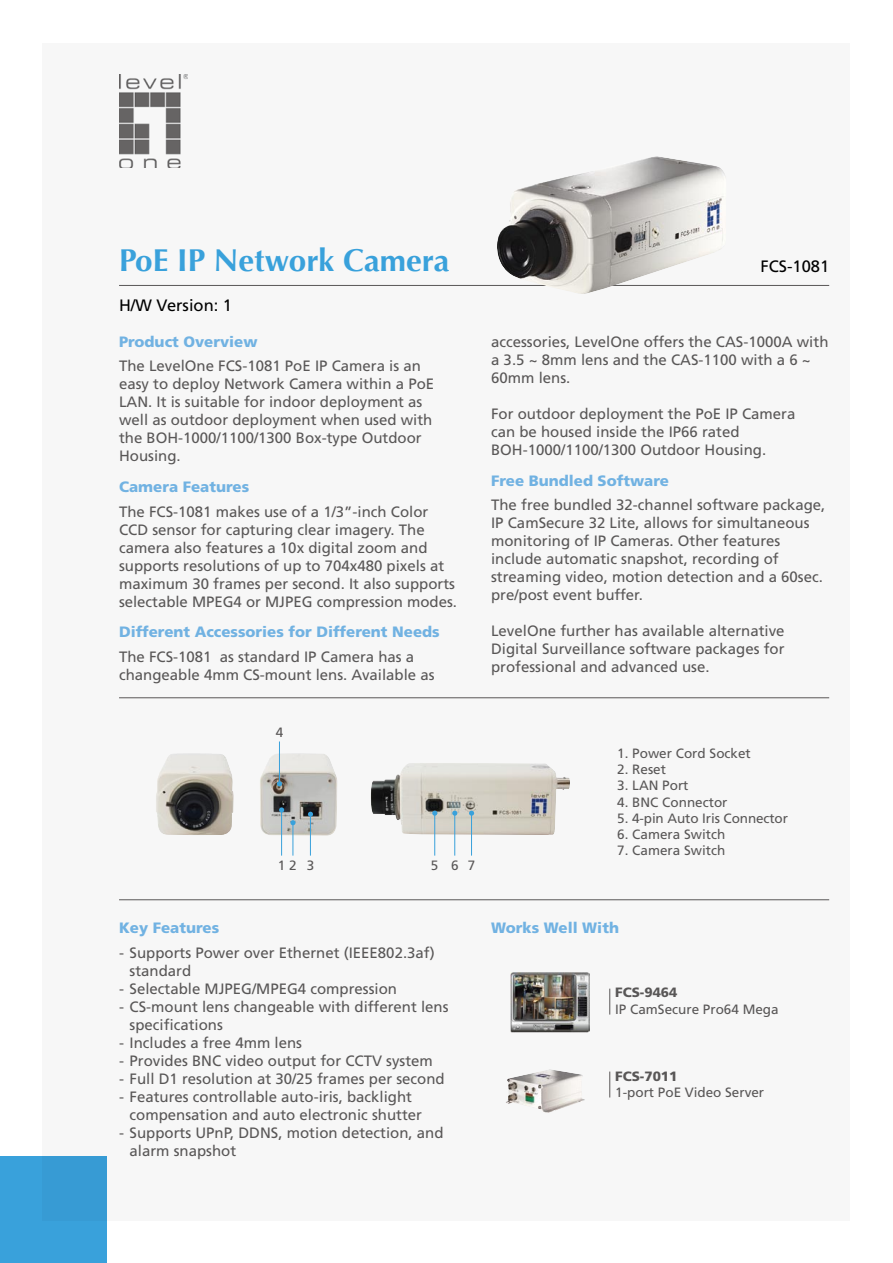
<style>
.page{position:relative;width:893px;height:1263px;background:#fff}
.page>*{position:absolute;margin:0;border:0;box-sizing:border-box;transform-origin:0 0}
.t1{font:700 31.5px "Optima";color:#39a1db}
.t2{font:16.5px "Frutiger CE";color:#000}
.t3{font:15px/18px "Frutiger CE";color:#595757}
.t4{font:900 15px "Frutiger CE";color:#71b2e2}
.t5{font:13.5px "Frutiger CE";color:#595757}
.t6{font:900 13.5px "Frutiger CE";color:#595757}
</style>
<div class="page">
<div style="left:43px;top:43px;width:807px;height:1177px;background:#f7f7f7"></div>
<div style="left:0;top:1157px;width:106px;height:106px;background:#39a1db"></div>
<img style="left:119px;top:74px;width:68px;height:94px">
<hr style="left:119px;top:285px;width:710px;height:1px;background:#595757">
<hr style="left:119px;top:697px;width:710px;height:1px;background:#595757">
<hr style="left:119px;top:899px;width:710px;height:1px;background:#595757">
<svg style="left:609px;top:989px;width:1px;height:25px"></svg>
<svg style="left:609px;top:1071px;width:1px;height:26px"></svg>
<img style="left:497px;top:156px;width:228px;height:138px">
<img style="left:506px;top:1069px;width:79px;height:44px">
<img style="left:510px;top:972px;width:80px;height:60px">
<img style="left:156px;top:753px;width:78px;height:82px">
<img style="left:260px;top:753px;width:77px;height:83px">
<img style="left:371px;top:763px;width:199px;height:72px">
<hr style="left:281px;top:811px;width:1px;height:45px;background:#39a1db">
<svg style="left:279px;top:807px;width:5px;height:5px"></svg>
<hr style="left:293px;top:823px;width:1px;height:33px;background:#39a1db">
<svg style="left:290px;top:820px;width:6px;height:5px"></svg>
<hr style="left:310px;top:815px;width:1px;height:41px;background:#39a1db">
<svg style="left:308px;top:812px;width:5px;height:5px"></svg>
<hr style="left:434px;top:814px;width:1px;height:42px;background:#39a1db">
<svg style="left:432px;top:811px;width:5px;height:5px"></svg>
<hr style="left:454px;top:814px;width:1px;height:42px;background:#39a1db">
<svg style="left:452px;top:811px;width:5px;height:5px"></svg>
<hr style="left:471px;top:814px;width:1px;height:42px;background:#39a1db">
<svg style="left:469px;top:811px;width:5px;height:5px"></svg>
<hr style="left:279px;top:741px;width:1px;height:42px;background:#39a1db">
<svg style="left:277px;top:781px;width:5px;height:5px"></svg>
<h1 class="t1" style="left:119px;top:242px;width:332px">PoE IP Network Camera</h1>
<p class="t2" style="left:119px;top:296px;width:115px">H/W Version: 1</p>
<p class="t4" style="left:119px;top:333px;width:140px">Product Overview</p>
<p class="t3" style="left:119px;top:357px;width:317px">The LevelOne FCS-1081 PoE IP Camera is an easy to deploy Network Camera within a PoE LAN. It is suitable for indoor deployment as well as outdoor deployment when used with the BOH-1000/1100/1300 Box-type Outdoor Housing.</p>
<p class="t4" style="left:119px;top:478px;width:132px">Camera Features</p>
<p class="t3" style="left:119px;top:502px;width:339px">The FCS-1081 makes use of a 1/3”-inch Color CCD sensor for capturing clear imagery. The camera also features a 10x digital zoom and supports resolutions of up to 704x480 pixels at maximum 30 frames per second. It also supports selectable MPEG4 or MJPEG compression modes.</p>
<p class="t4" style="left:119px;top:623px;width:322px">Different Accessories for Different Needs</p>
<p class="t3" style="left:119px;top:647px;width:317px">The FCS-1081 as standard IP Camera has a changeable 4mm CS-mount lens. Available as</p>
<p class="t2" style="left:760px;top:257px;width:70px">FCS-1081</p>
<p class="t3" style="left:491px;top:333px;width:339px">accessories, LevelOne offers the CAS-1000A with a 3.5 ~ 8mm lens and the CAS-1100 with a 6 ~<br>60mm lens.</p>
<p class="t3" style="left:491px;top:405px;width:306px">For outdoor deployment the PoE IP Camera can be housed inside the IP66 rated<br>BOH-1000/1100/1300 Outdoor Housing.</p>
<p class="t4" style="left:491px;top:472px;width:179px">Free Bundled Software</p>
<p class="t3" style="left:491px;top:496px;width:336px">The free bundled 32-channel software package, IP CamSecure 32 Lite, allows for simultaneous monitoring of IP Cameras. Other features include automatic snapshot, recording of streaming video, motion detection and a 60sec. pre/post event buffer.</p>
<p class="t3" style="left:491px;top:622px;width:295px;text-align:justify">LevelOne further has available alternative Digital Surveillance software packages for professional and advanced use.</p>
<p class="t5" style="left:276px;top:724px;width:9px">4</p>
<p class="t5" style="left:278px;top:858px;width:38px">12 3</p>
<p class="t5" style="left:431px;top:858px;width:46px">5 67</p>
<p class="t5" style="left:617px;top:745px;width:135px">1. Power Cord Socket</p>
<p class="t5" style="left:617px;top:762px;width:50px">2. Reset</p>
<p class="t5" style="left:617px;top:778px;width:73px">3. LAN Port</p>
<p class="t5" style="left:617px;top:794px;width:112px">4. BNC Connector</p>
<p class="t5" style="left:617px;top:810px;width:172px">5. 4-pin Auto Iris Connector</p>
<p class="t5" style="left:617px;top:826px;width:110px">6. Camera Switch</p>
<p class="t5" style="left:617px;top:843px;width:110px">7. Camera Switch</p>
<p class="t4" style="left:119px;top:919px;width:102px">Key Features</p>
<p class="t3" style="left:130px;top:943px;width:307px;text-indent:-10px">- Supports Power over Ethernet (IEEE802.3af) standard</p>
<p class="t3" style="left:119px;top:979px;width:280px">- Selectable MJPEG/MPEG4 compression</p>
<p class="t3" style="left:130px;top:997px;width:320px;text-indent:-10px">- CS-mount lens changeable with different lens specifications</p>
<p class="t3" style="left:119px;top:1033px;width:185px">- Includes a free 4mm lens</p>
<p class="t3" style="left:119px;top:1051px;width:315px">- Provides BNC video output for CCTV system</p>
<p class="t3" style="left:119px;top:1069px;width:327px">- Full D1 resolution at 30/25 frames per second</p>
<p class="t3" style="left:130px;top:1087px;width:294px;text-indent:-10px">- Features controllable auto-iris, backlight compensation and auto electronic shutter</p>
<p class="t3" style="left:130px;top:1123px;width:315px;text-indent:-10px">- Supports UPnP, DDNS, motion detection, and alarm snapshot</p>
<p class="t4" style="left:491px;top:919px;width:129px">Works Well With</p>
<p class="t6" style="left:615px;top:984px;width:64px">FCS-9464</p>
<p class="t5" style="left:615px;top:1001px;width:165px">IP CamSecure Pro64 Mega</p>
<p class="t6" style="left:615px;top:1068px;width:64px">FCS-7011</p>
<p class="t5" style="left:615px;top:1084px;width:151px">1-port PoE Video Server</p>
</div>
